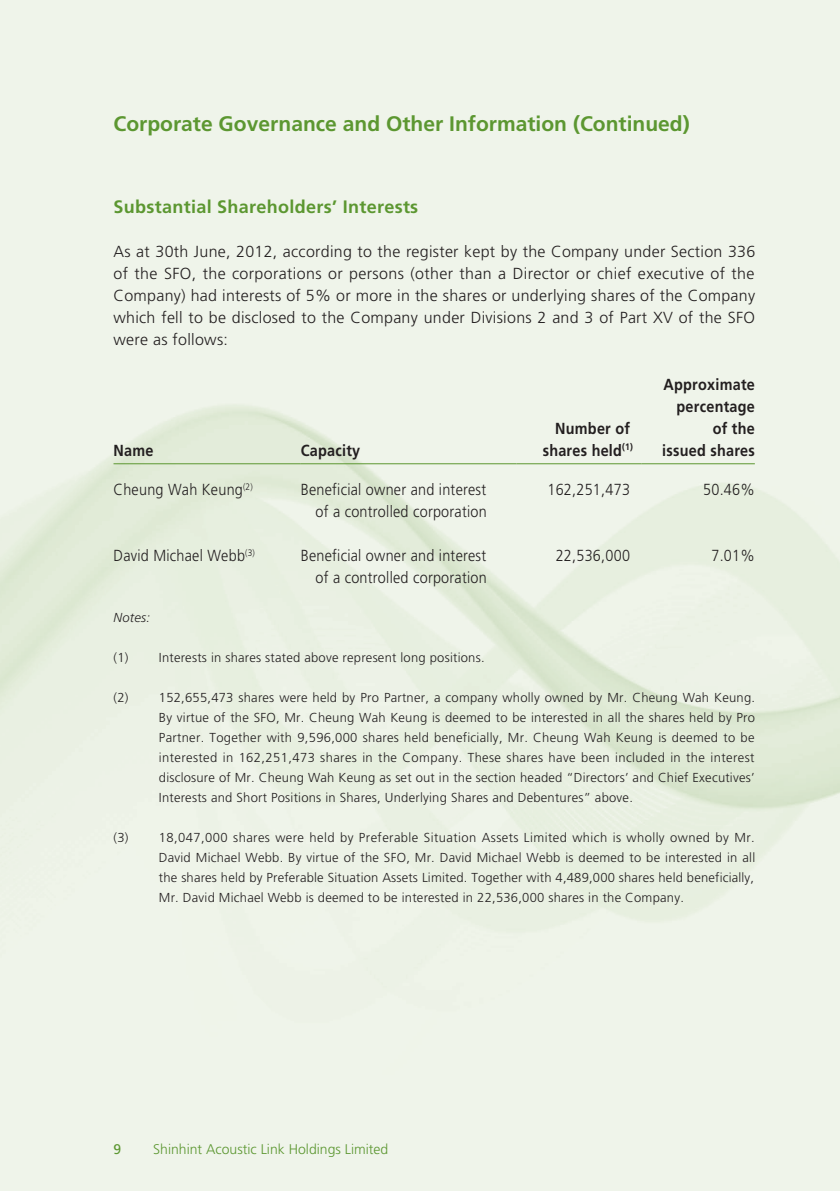
<style>
.page{position:relative;width:840px;height:1191px;background:#fff}
.page>*{position:absolute;margin:0;border:0;box-sizing:border-box;transform-origin:0 0}
.t1{font:700 21px "Frutiger LT Std";color:#5c9731}
.t2{font:700 18px "Frutiger LT Std";letter-spacing:.015em;color:#5c9731}
.t3{font:300 16px/22px "Frutiger LT Std";letter-spacing:.015em;color:#231f20;text-align:justify}
.t4{font:300 16px "Frutiger LT Std";letter-spacing:.015em;color:#231f20;scale:.9 1}
.t5{font:700 16px/22px "Frutiger LT Std";letter-spacing:.015em;color:#231f20;text-align:right;scale:.9 1}
.t6{font:300 14px "Frutiger LT Std";color:#5c9731}
.t7{font:14px "Frutiger LT Std";color:#5c9731}
.t8{font:300 13px/20px "Frutiger LT Std";letter-spacing:.015em;color:#231f20;text-align:justify}
.t9{font:italic 300 13px "Frutiger LT Std";letter-spacing:.015em;color:#231f20}
.t10{font:300 9.4px "Frutiger LT Std";color:#231f20;scale:.9 1}
.t11{font:700 9.4px "Frutiger LT Std";color:#231f20;scale:.9 1}
</style>
<div class="page">
<hr style="left:113px;top:463px;width:187px;height:1px;background:#5c9731">
<hr style="left:300px;top:463px;width:216px;height:1px;background:#5c9731">
<hr style="left:516px;top:463px;width:125px;height:1px;background:#5c9731">
<hr style="left:641px;top:463px;width:113px;height:1px;background:#5c9731">
<h1 class="t1" style="left:113px;top:111px;width:577px">Corporate Governance and Other Information (Continued(</h1>
<h2 class="t2" style="left:113px;top:197px;width:306px">Substantial Shareholders’ Interests</h2>
<p class="t3" style="left:113px;top:241px;width:643px">As at 30th June, 2012, according to the register kept by the Company under Section 336 of the SFO, the corporations or persons (other than a Director or chief executive of the Company) had interests of 5% or more in the shares or underlying shares of the Company which fell to be disclosed to the Company under Divisions 2 and 3 of Part XV of the SFO were as follows:</p>
<p class="t5" style="left:113px;top:439px;width:46px">Name</p>
<p class="t5" style="left:300px;top:439px;width:67px">Capacity</p>
<p class="t10" style="left:243px;top:481px;width:12px">)2(</p>
<p class="t4" style="left:113px;top:480px;width:145px">Cheung Wah Keung</p>
<p class="t4" style="left:300px;top:480px;width:207px">Beneficial owner and interest</p>
<p class="t4" style="left:315px;top:502px;width:192px">of a controlled corporation</p>
<p class="t10" style="left:245px;top:547px;width:12px">)3(</p>
<p class="t4" style="left:113px;top:546px;width:147px">David Michael Webb</p>
<p class="t4" style="left:300px;top:546px;width:207px">Beneficial owner and interest</p>
<p class="t4" style="left:315px;top:568px;width:192px">of a controlled corporation</p>
<p class="t9" style="left:113px;top:610px;width:38px">Notes:</p>
<p class="t8" style="left:113px;top:648px;width:16px">)1(</p>
<p class="t8" style="left:159px;top:648px;width:327px">Interests in shares stated above represent long positions.</p>
<p class="t5" style="left:555px;top:417px;width:85px">Number of</p>
<p class="t11" style="left:622px;top:441px;width:13px">(1)</p>
<p class="t5" style="left:542px;top:439px;width:90px">shares held</p>
<p class="t4" style="left:547px;top:480px;width:93px">162,251,473</p>
<p class="t4" style="left:555px;top:546px;width:84px">22,536,000</p>
<p class="t5" style="left:662px;top:373px;width:104px">Approximate percentage of the<br>issued shares</p>
<p class="t4" style="left:702px;top:480px;width:59px">50.46%</p>
<p class="t4" style="left:711px;top:546px;width:50px">7.01%</p>
<p class="t8" style="left:113px;top:688px;width:16px">)2(</p>
<p class="t8" style="left:113px;top:828px;width:16px">)3(</p>
<p class="t8" style="left:159px;top:688px;width:597px">152,655,473 shares were held by Pro Partner a, company wholly owned by Mr. Cheung Wah Keung.</p>
<p class="t8" style="left:159px;top:708px;width:597px">By virtue of the SFO, Mr. Cheung Wah Keung is deemed to be interested in all the shares held by Pro Partner. Together with 9,596,000 shares held beneficially, Mr. Cheung Wah Keung is deemed to be interested in 162,251,473 shares in the Company. These shares have been included in the interest disclosure of Mr. Cheung Wah Keung as set out in the section headed “Directors’ and Chief Executives‘ Interests and Short Positions in Shares, Underlying Shares and Debentures” above.</p>
<p class="t8" style="left:159px;top:828px;width:597px">18,047,000 shares were held by Preferable Situation Assets Limited which is wholly owned by Mr.</p>
<p class="t8" style="left:159px;top:848px;width:597px">David Michael Webb. By virtue of the SFO, Mr. David Michael Webb is deemed to be interested in all the shares held by Preferable Situation Assets Limited. Together with 4,489,000 shares held beneficially, Mr. David Michael Webb is deemed to be interested in 22,536,000 shares in the Company.</p>
<p class="t7" style="left:113px;top:1140px;width:9px">9</p>
<p class="t6" style="left:153px;top:1141px;width:236px">Shinhint Acoustic Link Holdings Limited</p>
</div>
